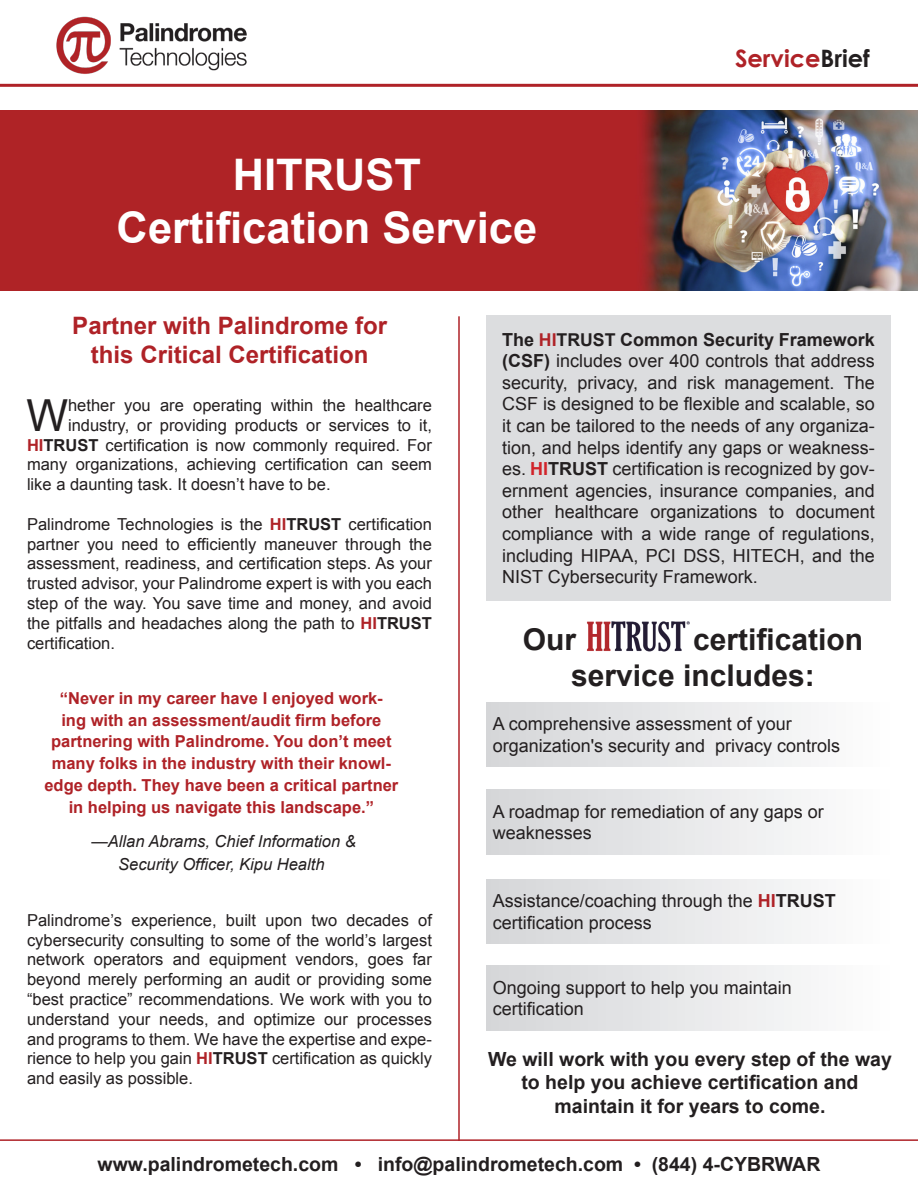
<style>
.page{position:relative;width:918px;height:1188px;background:#fff}
.page>*{position:absolute;margin:0;border:0;box-sizing:border-box;transform-origin:0 0}
.t1{font:44.1px "Arial";color:#231f20}
.t2{font:700 43.5px/52.2px "Arial";color:#fff;text-align:center}
.t3{font:700 30px/36px "Arial";color:#231f20}
.t4{font:700 24px/28.8px "Arial";color:#af2227;text-align:center}
.t5{font:700 24px "Century Gothic";color:#af2227}
.t6{font:700 19.5px/23.4px "Arial";color:#231f20;text-align:center}
.t7{font:18px/21.6px "Arial";color:#231f20}
.t8{font:16.5px/19.8px "Arial";color:#231f20;text-align:justify}
.t9{font:700 16.5px/21.8px "Arial";color:#af2227;text-align:center}
.t10{font:italic 16.5px/22.5px "Arial";color:#231f20;text-align:center}
.s1{color:#231f20}
.s2{font-weight:700;color:#af2227}
.s3{font-weight:700}
.s4{font-weight:700;font-size:17.7px;color:#af2227}
.s5{font-weight:700;font-size:17.7px}
.s6{font-weight:700;color:#d1232a}
</style>
<div class="page">
<img style="left:0;top:110px;width:918px;height:181px">
<hr style="left:458px;top:316px;width:2px;height:825px;background:#af2227">
<img style="left:586px;top:621px;width:104px;height:31px">
<div style="left:486px;top:702px;width:405px;height:65px;background:linear-gradient(to right,#d4d5d8,#fefefe)"></div>
<div style="left:486px;top:790px;width:405px;height:64px;background:linear-gradient(to right,#d4d5d8,#fefefe)"></div>
<div style="left:486px;top:879px;width:405px;height:65px;background:linear-gradient(to right,#d4d5d8,#fefefe)"></div>
<div style="left:486px;top:966px;width:405px;height:64px;background:linear-gradient(to right,#d4d5d8,#fefefe)"></div>
<hr style="left:0;top:84px;width:918px;height:3px;background:#af2227">
<img style="left:39px;top:16px;width:225px;height:68px">
<hr style="left:0;top:1139px;width:918px;height:2px;background:#af2227">
<div style="left:486px;top:315px;width:405px;height:285px;background:#dcdddf"></div>
<p class="t2" style="left:117px;top:150px;width:422px">HITRUST<br>Certification Service</p>
<p class="t5" style="left:735px;top:44px;width:136px">Service<span class="s1">Brief</span></p>
<p class="t4" style="left:72px;top:312px;width:316px">Partner with Palindrome for this Critical Certification</p>
<p class="t1" style="left:26px;top:391px;width:43px">W</p>
<p class="t8" style="left:68px;top:395px;width:365px">hether you are operating within the healthcare</p>
<p class="t8" style="left:68px;top:415px;width:365px">industry, or providing products or services to it,</p>
<p class="t8" style="left:27px;top:435px;width:406px"><span class="s2">HI</span><span class="s3">TRUST</span> certification is now commonly required. For</p>
<p class="t8" style="left:27px;top:455px;width:406px">many organizations, achieving certification can seem</p>
<p class="t8" style="left:27px;top:475px;width:305px">like a daunting task. It doesn’t have to be.</p>
<p class="t8" style="left:27px;top:514px;width:406px">Palindrome Technologies is the <span class="s2">HI</span><span class="s3">TRUST</span> certification partner you need to efficiently maneuver through the assessment, readiness, and certification steps. As your trusted advisor, your Palindrome expert is with you each step of the way. You save time and money, and avoid the pitfalls and headaches along the path to <span class="s2">HI</span><span class="s3">TRUST </span>certification.</p>
<p class="t9" style="left:44px;top:688px;width:355px">“Never in my career have I enjoyed work-<br>ing with an assessment/audit firm before partnering with Palindrome. You don’t meet many folks in the industry with their knowl&shy;edge depth. They have been a critical partner in helping us navigate this landscape.”</p>
<p class="t10" style="left:91px;top:830px;width:266px">—Allan Abrams, Chief Information &amp;<br>Security Officer, Kipu Health</p>
<p class="t8" style="left:27px;top:910px;width:407px">Palindrome’s experience, built upon two decades of cybersecurity consulting to some of the world’s largest network operators and equipment vendors, goes far beyond merely performing an audit or providing some “best practice” recommendations. We work with you to understand your needs, and optimize our processes and programs to them. We have the expertise and expe&shy;rience to help you gain <span class="s2">HI</span><span class="s3">TRUST</span> certification as quickly and easily as possible.</p>
<p class="t7" style="left:502px;top:329px;width:374px;text-align:justify"><span class="s3">The</span> <span class="s4">HI</span><span class="s5">TRUST</span> <span class="s3">Common Security Framework (CSF)</span> includes over 400 controls that address security, privacy, and risk management. The CSF is designed to be flexible and scalable, so it can be tailored to the needs of any organiza&shy;tion, and helps identify any gaps or weakness&shy;es. <span class="s6">HI</span><span class="s3">TRUST</span> certification is recognized by gov&shy;ernment agencies, insurance companies, and other healthcare organizations to document compliance with a wide range of regulations, including HIPAA, PCI DSS, HITECH, and the NIST Cybersecurity Framework.</p>
<p class="t3" style="left:571px;top:623px;width:293px;text-indent:122px">certification service includes:</p>
<p class="t7" style="left:493px;top:713px;width:349px">A comprehensive assessment of your organization's security and privacy controls</p>
<p class="t3" style="left:523px;top:623px;width:55px">Our</p>
<p class="t7" style="left:493px;top:801px;width:333px">A roadmap for remediation of any gaps or weaknesses</p>
<p class="t7" style="left:493px;top:890px;width:345px">Assistance/coaching through the <span class="s2">HI</span><span class="s3">TRUST </span>certification process</p>
<p class="t7" style="left:493px;top:976px;width:301px">Ongoing support to help you maintain certification</p>
<p class="t6" style="left:488px;top:1048px;width:405px">We will work with you every step of the way to help you achieve certification and maintain it for years to come.</p>
<p class="t6" style="left:98px;top:1153px;width:724px">www.palindrometech.com • info@palindrometech.com • (844) 4-CYBRWAR</p>
</div>
